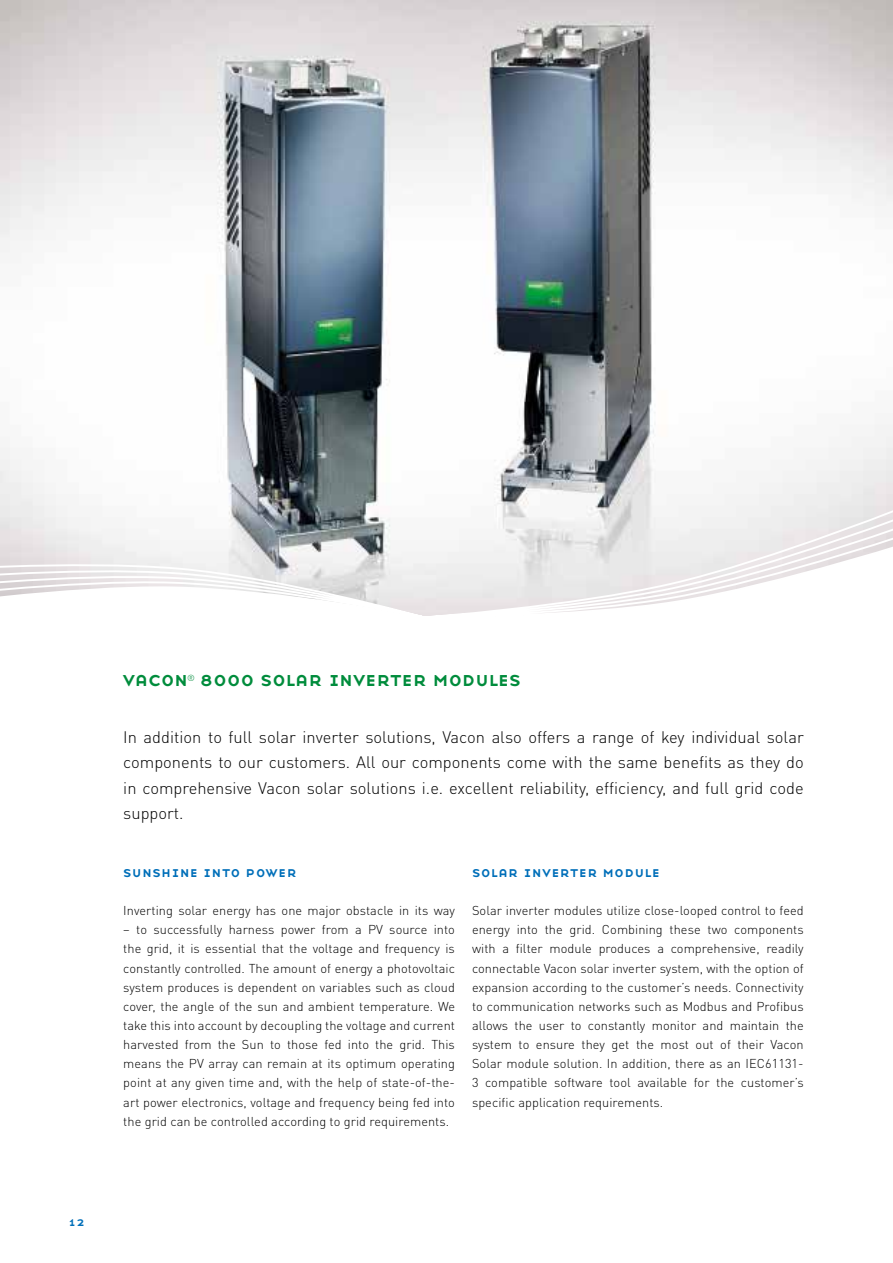
<style>
.page{position:relative;width:893px;height:1263px;background:#fff}
.page>*{position:absolute;margin:0;border:0;box-sizing:border-box;transform-origin:0 0}
.t1{font:21px "Base Nine SC";letter-spacing:-.025em;color:#008c3c}
.t2{font:300 16.5px/25.5px "DIN Pro";color:#000;text-align:justify}
.t3{font:15px "Base Nine SC";letter-spacing:.015em;color:#006fb9}
.t4{font:300 12.75px/19.2px "DIN Pro";letter-spacing:.005em;color:#000;text-align:justify}
.t5{font:12.75px "Base Nine SC";color:#006fb9}
.t6{font:300 8.7px "DIN Pro";color:#008c3c}
</style>
<div class="page">
<img style="left:0;top:0;width:893px;height:381px">
<svg style="left:0;top:381px;width:893px;height:74px"></svg>
<svg style="left:0;top:455px;width:893px;height:161px"></svg>
<svg style="left:0;top:475px;width:426px;height:141px"></svg>
<p class="t5" style="left:68px;top:1213px;width:19px">12</p>
<h1 class="t1" style="left:123px;top:664px;width:67px">vacon</h1>
<p class="t6" style="left:187px;top:671px;width:9px">®</p>
<h1 class="t1" style="left:199px;top:664px;width:323px">8000 solar inverter modules</h1>
<p class="t2" style="left:123px;top:723px;width:682px">In addition to full solar inverter solutions, Vacon also offers a range of key individual solar components to our customers. All our components come with the same benefits as they do in comprehensive Vacon solar solutions i.e. excellent reliability, efficiency, and full grid code support.</p>
<p class="t3" style="left:123px;top:861px;width:175px">sunshine into power</p>
<p class="t4" style="left:123px;top:900px;width:333px">Inverting solar energy has one major obstacle in its way</p>
<p class="t4" style="left:123px;top:919px;width:333px">– to successfully harness power from a PV source into the grid, it is essential that the voltage and frequency is constantly controlled. The amount of energy a photovoltaic system produces is dependent on variables such as cloud cover, the angle of the sun and ambient temperature. We take this into account by decoupling the voltage and current harvested from the Sun to those fed into the grid. This means the PV array can remain at its optimum operating point at any given time and, with the help of state-of-the&shy;art power electronics, voltage and frequency being fed into the grid can be controlled according to grid requirements.</p>
<p class="t3" style="left:472px;top:861px;width:190px">solar inverter module</p>
<p class="t4" style="left:472px;top:900px;width:333px">Solar inverter modules utilize close-looped control to feed energy into the grid. Combining these two components with a filter module produces a comprehensive, readily connectable Vacon solar inverter system, with the option of expansion according to the customer’s needs. Connectivity to communication networks such as Modbus and Profibus allows the user to constantly monitor and maintain the system to ensure they get the most out of their Vacon Solar module solution. In addition, there as an IEC61131- 3 compatible software tool available for the customer’s specific application requirements.</p>
</div>
